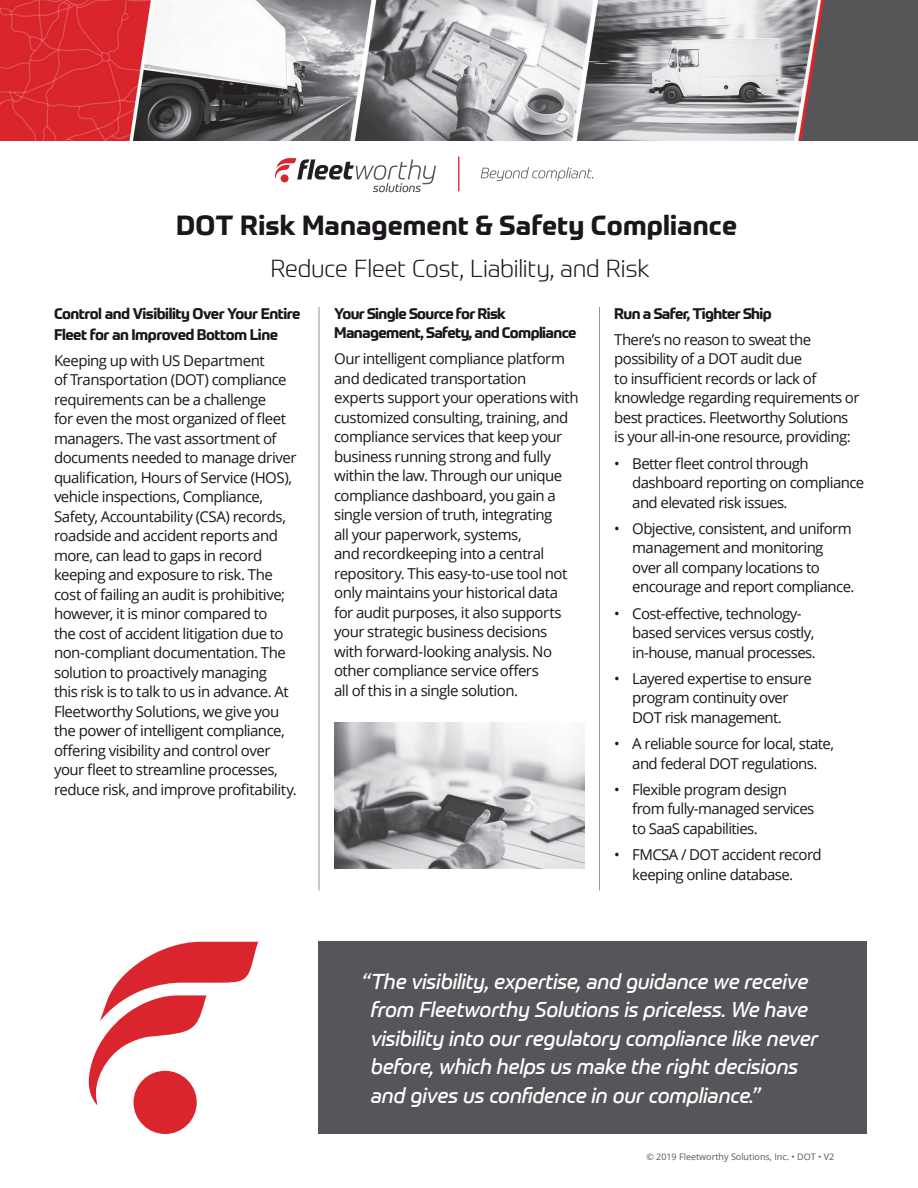
<style>
.page{position:relative;width:918px;height:1188px;background:#fff}
.page>*{position:absolute;margin:0;border:0;box-sizing:border-box;transform-origin:0 0}
.t1{font:700 27px "Prometo";letter-spacing:.005em;color:#1b151c}
.Sub-Title{font:300 24px "Prometo";letter-spacing:-.01em;color:#1b151c}
.t2{font:italic 21px/28.5px "Prometo";letter-spacing:-.01em;color:#fff}
.Paragraph_Style_1{font:15px/19.5px "Open Sans";letter-spacing:-.04em;color:#1b151c}
.Sub-Section-Header{font:700 15px/21px "Prometo";letter-spacing:-.04em;color:#1b151c}
.t3{font:9px "Open Sans";color:#555659}
</style>
<div class="page">
<img style="left:0;top:0;width:918px;height:140px">
<img style="left:334px;top:722px;width:251px;height:147px">
<hr style="left:319px;top:307px;width:1px;height:584px;background:#939598">
<hr style="left:599px;top:307px;width:1px;height:584px;background:#939598">
<div style="left:318px;top:942px;width:548px;height:192px;background:#555659"></div>
<svg style="left:275px;top:158px;width:161px;height:34px"></svg>
<hr style="left:458px;top:157px;width:1px;height:34px;background:#da252e">
<svg style="left:481px;top:167px;width:112px;height:14px"></svg>
<svg style="left:88px;top:942px;width:170px;height:163px"></svg>
<div style="left:134px;top:1071px;width:63px;height:63px;background:#da252e;border-radius:50%"></div>
<p class="t1" style="left:176px;top:209px;width:563px">DOT Risk Management &amp; Safety Compliance</p>
<p class="Sub-Title" style="left:271px;top:254px;width:381px">Reduce Fleet Cost, Liability, and Risk</p>
<p class="Sub-Section-Header" style="left:54px;top:303px;width:248px">Control and Visibility Over Your Entire<br>Fleet for an Improved Bottom Line</p>
<p class="Paragraph_Style_1" style="left:54px;top:350px;width:244px">Keeping up with US Department<br>of Transportation (DOT) compliance requirements can be a challenge<br>for even the most organized of fleet managers. The vast assortment of documents needed to manage driver qualification, Hours of Service (HOS), vehicle inspections, Compliance, Safety, Accountability (CSA) records, roadside and accident reports and more, can lead to gaps in record keeping and exposure to risk. The cost of failing an audit is prohibitive; however, it is minor compared to<br>the cost of accident litigation due to non-compliant documentation. The solution to proactively managing<br>this risk is to talk to us in advance. At Fleetworthy Solutions, we give you the power of intelligent compliance, offering visibility and control over your fleet to streamline processes, reduce risk, and improve profitability.</p>
<p class="Sub-Section-Header" style="left:334px;top:303px;width:244px;line-height:19.5px">Your Single Source for Risk<br>Management, Safety, and Compliance</p>
<p class="Paragraph_Style_1" style="left:334px;top:349px;width:246px">Our intelligent compliance platform and dedicated transportation experts support your operations with customized consulting, training, and compliance services that keep your business running strong and fully within the law. Through our unique compliance dashboard, you gain a single version of truth, integrating<br>all your paperwork, systems,<br>and recordkeeping into a central repository. This easy-to-use tool not only maintains your historical data for audit purposes, it also supports your strategic business decisions with forward-looking analysis. No other compliance service offers<br>all of this in a single solution.</p>
<p class="Sub-Section-Header" style="left:614px;top:303px;width:159px">Run a Safer, Tighter Ship</p>
<p class="Paragraph_Style_1" style="left:614px;top:329px;width:247px">There’s no reason to sweat the possibility of a DOT audit due<br>to insufficient records or lack of knowledge regarding requirements or best practices. Fleetworthy Solutions is your all-in-one resource, providing:</p>
<p class="Paragraph_Style_1" style="left:632px;top:453px;width:234px;text-indent:-18px">• Better fleet control through dashboard reporting on compliance and elevated risk issues.</p>
<p class="Paragraph_Style_1" style="left:632px;top:518px;width:224px;text-indent:-18px">• Objective, consistent, and uniform management and monitoring over all company locations to encourage and report compliance.</p>
<p class="Paragraph_Style_1" style="left:632px;top:603px;width:185px;text-indent:-18px">• Cost-effective, technology&shy;based services versus costly, in-house, manual processes.</p>
<p class="Paragraph_Style_1" style="left:632px;top:668px;width:181px;text-indent:-18px">• Layered expertise to ensure program continuity over<br>DOT risk management.</p>
<p class="Paragraph_Style_1" style="left:614px;top:734px;width:221px;text-align:center">• A reliable source for local, state, and federal DOT regulations.</p>
<p class="Paragraph_Style_1" style="left:632px;top:779px;width:184px;text-indent:-18px">• Flexible program design from fully-managed services to SaaS capabilities.</p>
<p class="Paragraph_Style_1" style="left:632px;top:845px;width:191px;text-indent:-18px">• FMCSA / DOT accident record keeping online database.</p>
<p class="t2" style="left:371px;top:967px;width:449px;text-indent:-9px">“The visibility, expertise, and guidance we receive from Fleetworthy Solutions is priceless. We have visibility into our regulatory compliance like never before, which helps us make the right decisions and gives us confidence in our compliance.”</p>
<p class="t3" style="left:646px;top:1151px;width:189px">© 2019 Fleetworthy Solutions, Inc. • DOT • V2</p>
</div>
